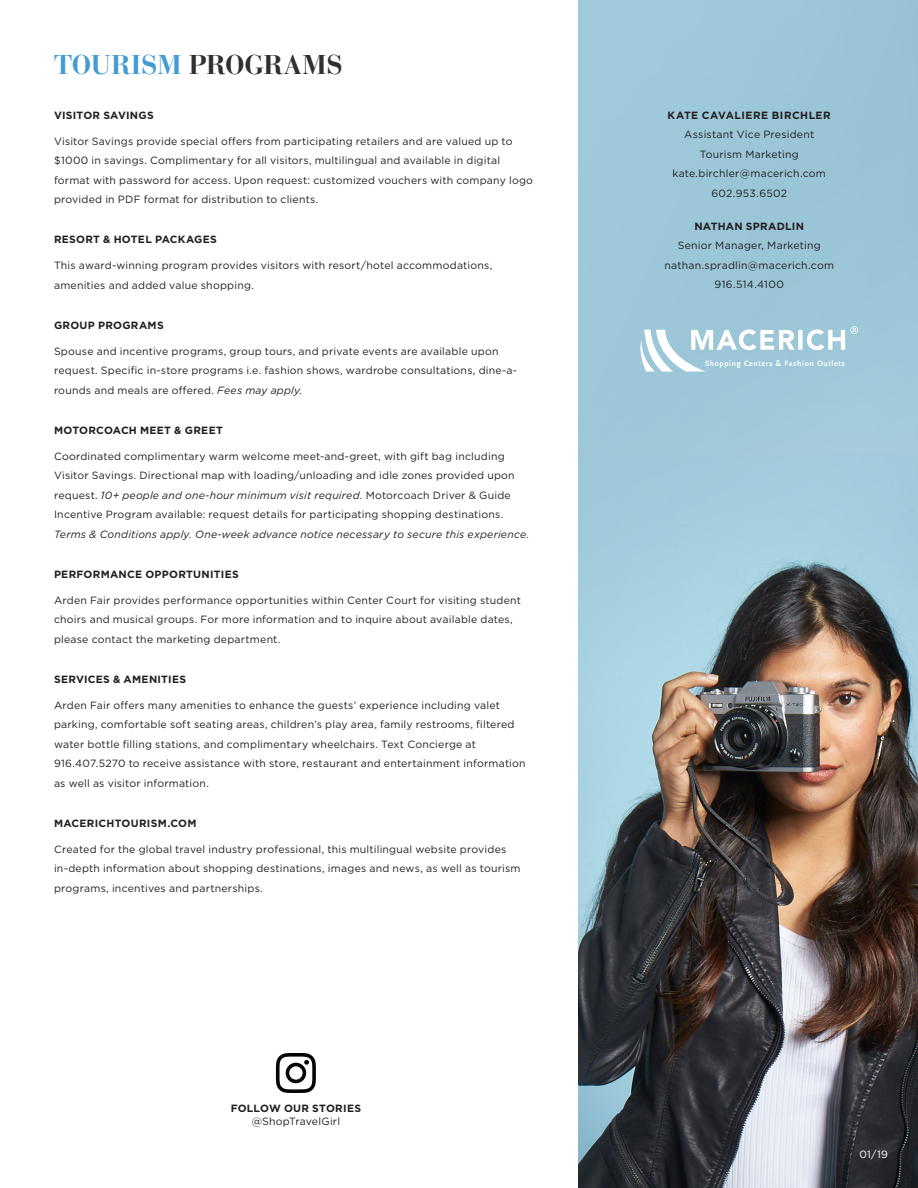
<style>
.page{position:relative;width:918px;height:1188px;background:#fff}
.page>*{position:absolute;margin:0;border:0;box-sizing:border-box;transform-origin:0 0}
.TOURISM_FACT_SHEET{font:700 27px "Bauer Bodoni Std";color:#2e2f2e}
.BODY_COPY{font:10.5px/19.5px "Gotham";letter-spacing:.02em;color:#231f20}
.Contact-Title{font:10.5px "Gotham";letter-spacing:.02em;color:#231f20}
.BODY_COPY-2{font:700 10.5px "Gotham";letter-spacing:.025em;color:#231f20}
.Contact-Name{font:700 10.5px "Gotham";letter-spacing:.045em;color:#231f20}
.HEADLINES{font:700 10.5px "Gotham";letter-spacing:.025em;color:#231f20}
.HEADLINES-2{font:10.5px "Gotham";letter-spacing:.02em;color:#231f20}
.Contact_Name{font:700 10.5px "Gotham";letter-spacing:.02em;color:#231f20}
.Contact-Title-2{font:10.5px "Gotham";color:#fff}
.t1{font:700 7.95px "Scala Sans LF";letter-spacing:.08em;color:#fff}
.s1{color:#429bd3}
.s2{font-style:italic}
</style>
<div class="page">
<img style="left:579px;top:0;width:339px;height:1188px">
<svg style="left:640px;top:326px;width:218px;height:46px"></svg>
<svg style="left:276px;top:1053px;width:40px;height:40px"></svg>
<p class="TOURISM_FACT_SHEET" style="left:54px;top:48px;width:290px"><span class="s1">TOURISM</span> PROGRAMS</p>
<p class="BODY_COPY-2" style="left:54px;top:108px;width:101px">VISITOR SAVINGS</p>
<p class="BODY_COPY" style="left:54px;top:131px;width:481px">Visitor Savings provide special offers from participating retailers and are valued up to $1000 in savings. Complimentary for all visitors, multilingual and available in digital format with password for access. Upon request: customized vouchers with company logo provided in PDF format for distribution to clients.</p>
<p class="BODY_COPY-2" style="left:54px;top:232px;width:165px">RESORT &amp; HOTEL PACKAGES</p>
<p class="BODY_COPY" style="left:54px;top:256px;width:440px">This award-winning program provides visitors with resort/hotel accommodations, amenities and added value shopping.</p>
<p class="BODY_COPY-2" style="left:54px;top:318px;width:111px">GROUP PROGRAMS</p>
<p class="BODY_COPY" style="left:54px;top:341px;width:465px">Spouse and incentive programs, group tours, and private events are available upon request. Specific in-store programs i.e. fashion shows, wardrobe consultations, dine-a&shy;rounds and meals are offered. <span class="s2">Fees may apply.</span></p>
<p class="BODY_COPY-2" style="left:54px;top:423px;width:170px">MOTORCOACH MEET &amp; GREET</p>
<p class="BODY_COPY" style="left:54px;top:446px;width:477px">Coordinated complimentary warm welcome meet-and-greet, with gift bag including Visitor Savings. Directional map with loading/unloading and idle zones provided upon request. <span class="s2">10+ people and one-hour minimum visit required.</span> Motorcoach Driver &amp; Guide Incentive Program available: request details for participating shopping destinations.<br><span class="s2">Terms &amp; Conditions apply. One-week advance notice necessary to secure this experience.</span></p>
<p class="BODY_COPY-2" style="left:54px;top:567px;width:186px">PERFORMANCE OPPORTUNITIES</p>
<p class="BODY_COPY" style="left:54px;top:590px;width:469px">Arden Fair provides performance opportunities within Center Court for visiting student choirs and musical groups. For more information and to inquire about available dates, please contact the marketing department.</p>
<p class="BODY_COPY-2" style="left:54px;top:672px;width:134px">SERVICES &amp; AMENITIES</p>
<p class="BODY_COPY" style="left:54px;top:695px;width:473px">Arden Fair offers many amenities to enhance the guests’ experience including valet parking, comfortable soft seating areas, children’s play area, family restrooms, filtered water bottle filling stations, and complimentary wheelchairs. Text Concierge at 916.407.5270 to receive assistance with store, restaurant and entertainment information as well as visitor information.</p>
<p class="BODY_COPY-2" style="left:54px;top:816px;width:144px">MACERICHTOURISM.COM</p>
<p class="BODY_COPY" style="left:54px;top:839px;width:468px">Created for the global travel industry professional, this multilingual website provides in-depth information about shopping destinations, images and news, as well as tourism programs, incentives and partnerships.</p>
<p class="HEADLINES" style="left:231px;top:1102px;width:132px">FOLLOW OUR STORIES</p>
<p class="HEADLINES-2" style="left:252px;top:1115px;width:90px">@ShopTravelGirl</p>
<p class="Contact-Name" style="left:668px;top:108px;width:165px">KATE CAVALIERE BIRCHLER</p>
<p class="Contact-Title" style="left:684px;top:128px;width:132px">Assistant Vice President</p>
<p class="Contact-Title" style="left:700px;top:147px;width:101px">Tourism Marketing</p>
<p class="Contact-Title" style="left:673px;top:167px;width:155px">kate.birchler@macerich.com</p>
<p class="Contact-Title" style="left:711px;top:186px;width:77px">602.953.6502</p>
<p class="Contact_Name" style="left:694px;top:219px;width:111px">NATHAN SPRADLIN</p>
<p class="Contact-Title" style="left:678px;top:239px;width:145px">Senior Manager, Marketing</p>
<p class="Contact-Title" style="left:665px;top:258px;width:171px">nathan.spradlin@macerich.com</p>
<p class="Contact-Title" style="left:715px;top:278px;width:71px">916.514.4100</p>
<p class="t1" style="left:705px;top:359px;width:141px">Shopping Centers &amp; Fashion Outlets</p>
<p class="Contact-Title-2" style="left:860px;top:1148px;width:30px">01/19</p>
</div>
